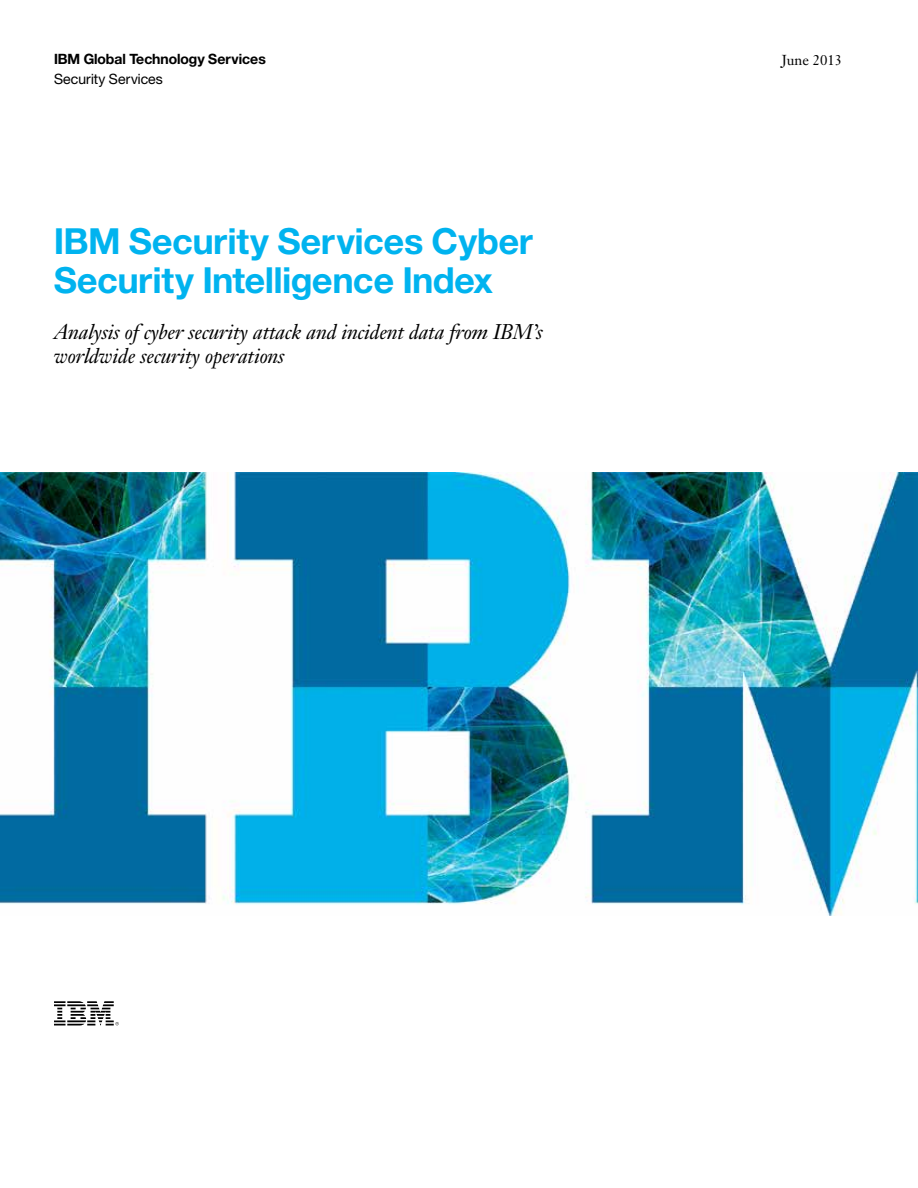
<style>
.page{position:relative;width:918px;height:1188px;background:#fff}
.page>*{position:absolute;margin:0;border:0;box-sizing:border-box;transform-origin:0 0}
.t1{font:36px/39px "Helv Neue Boldfor IBM";color:#00b3ef}
.t2{font:italic 21px/24px "Janson Text LT Pro";letter-spacing:-.01em;color:#000}
.t3{font:14.25px "Helv Neue Boldfor IBM";color:#000}
.t4{font:14.25px "Helv Neue Romanfor IBM";color:#000}
.t5{font:14.25px "Janson Text LT Pro";color:#000}
</style>
<div class="page">
<img style="left:0;top:472px;width:918px;height:443px">
<svg style="left:54px;top:1001px;width:65px;height:25px"></svg>
<p class="t3" style="left:54px;top:50px;width:213px">IBM Global Technology Services</p>
<p class="t4" style="left:54px;top:70px;width:110px">Security Services</p>
<h1 class="t1" style="left:54px;top:221px;width:480px">IBM Security Services Cyber<br>Security Intelligence Index</h1>
<p class="t2" style="left:54px;top:319px;width:490px">Analysis of cyber security attack and incident data from IBM’s worldwide security operations</p>
<p class="t5" style="left:782px;top:51px;width:62px">June 2013</p>
</div>
